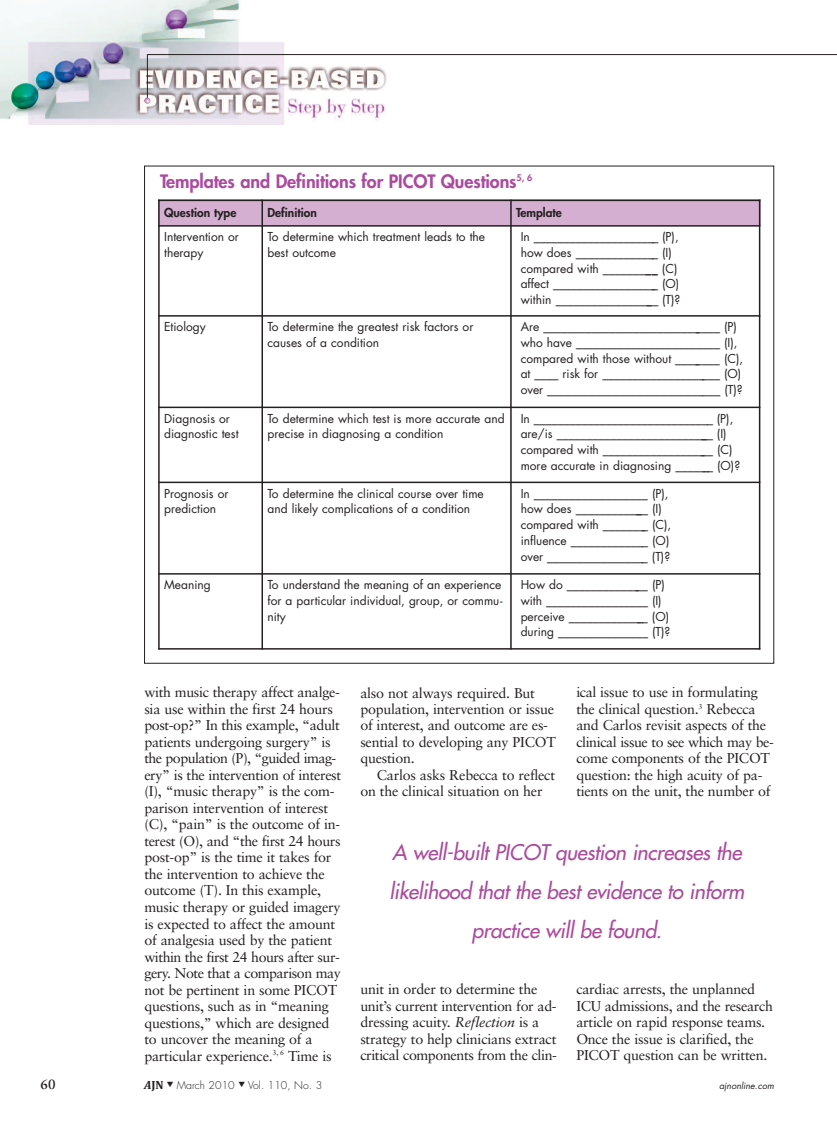
<style>
.page{position:relative;width:837px;height:1134px;background:#fff}
.page>*{position:absolute;margin:0;border:0;box-sizing:border-box;transform-origin:0 0}
.t1{font:italic 21px/39px "Futura";letter-spacing:-.015em;color:#aa4b9d;text-align:center}
.t2{font:800 18px "Futura";letter-spacing:-.005em;color:#aa4b9d}
.t3{font:14.25px/16.5px "Sabon";letter-spacing:-.015em;color:#231f20}
.t4{font:700 13.5px "Sabon";color:#231f20}
.t5{font:12px/15.8px "Futura";color:#231f20}
.t6{font:800 12px "Futura";color:#231f20}
.t7{font:300 10.5px "Futura";color:#231f20}
.t8{font:italic 9px "Futura";color:#231f20}
.s1{font-style:italic}
.s2{font-family:"Cambria";font-weight:700;font-style:italic;font-size:12px}
.s3{font-family:"Cambria";font-weight:700;font-size:12px}
</style>
<div class="page">
<img style="left:0;top:0;width:390px;height:125px">
<hr style="left:147px;top:54px;width:690px;height:1px;background:#231f20">
<hr style="left:147px;top:54px;width:1px;height:48px;background:#231f20">
<svg style="left:144px;top:98px;width:6px;height:5px"></svg>
<div style="left:158px;top:200px;width:104px;height:26px;background:#d4afd1"></div>
<div style="left:262px;top:200px;width:249px;height:26px;background:#d4afd1"></div>
<div style="left:511px;top:200px;width:249px;height:26px;background:#d4afd1"></div>
<hr style="left:158px;top:200px;width:2px;height:450px;background:#231f20">
<hr style="left:262px;top:200px;width:1px;height:450px;background:#231f20">
<hr style="left:510px;top:200px;width:2px;height:450px;background:#231f20">
<hr style="left:759px;top:200px;width:1px;height:450px;background:#231f20">
<hr style="left:158px;top:200px;width:602px;height:1px;background:#231f20">
<hr style="left:158px;top:225px;width:602px;height:2px;background:#231f20">
<hr style="left:158px;top:315px;width:602px;height:2px;background:#231f20">
<hr style="left:158px;top:407px;width:602px;height:1px;background:#231f20">
<hr style="left:158px;top:482px;width:602px;height:1px;background:#231f20">
<hr style="left:158px;top:573px;width:602px;height:2px;background:#231f20">
<hr style="left:158px;top:648px;width:602px;height:2px;background:#231f20">
<p class="t2" style="left:160px;top:173px;width:374px">Templates and Definitions for PICOT Questions<sup>5,</sup> <sup>6</sup></p>
<p class="t6" style="left:164px;top:206px;width:74px">Question type</p>
<p class="t6" style="left:268px;top:206px;width:51px">Definition</p>
<p class="t6" style="left:516px;top:206px;width:47px">Template</p>
<p class="t5" style="left:164px;top:230px;width:76px">Intervention or therapy</p>
<p class="t5" style="left:268px;top:230px;width:219px">To determine which treatment leads to the best outcome</p>
<p class="t5" style="left:521px;top:230px;width:161px">In _____________________ (P), how does ______________ (I) compared with _________ (C) affect __________________ (O) within _________________ (T)?</p>
<p class="t5" style="left:164px;top:320px;width:43px">Etiology</p>
<p class="t5" style="left:268px;top:320px;width:207px">To determine the greatest risk factors or causes of a condition</p>
<p class="t5" style="left:521px;top:320px;width:224px">Are ______________________________ (P) who have ________________________ (I), compared with those without ________ (C), at ____ risk for ____________________ (O) over _____________________________ (T)?</p>
<p class="t5" style="left:164px;top:411px;width:76px">Diagnosis or diagnostic test</p>
<p class="t5" style="left:268px;top:411px;width:239px">To determine which test is more accurate and precise in diagnosing a condition</p>
<p class="t5" style="left:521px;top:411px;width:221px">In ______________________________ (P), are/is __________________________ (I) compared with ___________________ (C) more accurate in diagnosing _______ (O)?</p>
<p class="t5" style="left:164px;top:486px;width:66px">Prognosis or prediction</p>
<p class="t5" style="left:268px;top:486px;width:218px">To determine the clinical course over time and likely complications of a condition</p>
<p class="t5" style="left:521px;top:486px;width:152px">In ___________________ (P), how does ____________ (I) compared with ________ (C), influence _____________ (O) over _________________ (T)?</p>
<p class="t5" style="left:164px;top:578px;width:48px">Meaning</p>
<p class="t5" style="left:268px;top:578px;width:237px;text-align:justify">To understand the meaning of an experience for a particular individual, group, or commu&shy;nity</p>
<p class="t5" style="left:521px;top:578px;width:151px">How do ______________ (P) with _________________ (I) perceive ______________ (O) during _______________ (T)?</p>
<p class="t3" style="left:144px;top:685px;width:198px">with music therapy affect analge&shy;sia use within the first 24 hours post-op?” In this example, “adult patients undergoing surgery” is the population (P), “guided imag&shy;ery” is the intervention of interest (I), “music therapy” is the com&shy;parison intervention of interest (C), “pain” is the outcome of in&shy;terest (O), and “the first 24 hours post-op” is the time it takes for the intervention to achieve the outcome (T). In this example, music therapy or guided imagery is expected to affect the amount of analgesia used by the patient within the first 24 hours after sur&shy;gery. Note that a comparison may not be pertinent in some PICOT questions, such as in “meaning questions,” which are designed to uncover the meaning of a particular experience.<sup>3,</sup> <sup>6</sup> Time is</p>
<p class="t3" style="left:360px;top:685px;width:197px">also not always required. But population, intervention or issue of interest, and outcome are es&shy;sential to developing any PICOT question.</p>
<p class="t3" style="left:360px;top:768px;width:196px;text-indent:16px">Carlos asks Rebecca to reflect on the clinical situation on her</p>
<p class="t3" style="left:576px;top:685px;width:199px">ical issue to use in formulating the clinical question.<sup>3</sup> Rebecca and Carlos revisit aspects of the clinical issue to see which may be&shy;come components of the PICOT question: the high acuity of pa&shy;tients on the unit, the number of</p>
<h1 class="t1" style="left:390px;top:834px;width:356px">A well-built PICOT question increases the likelihood that the best evidence to inform practice will be found.</h1>
<p class="t3" style="left:360px;top:982px;width:198px">unit in order to determine the unit’s current intervention for ad&shy;dressing acuity. <span class="s1">Reflection</span> is a strategy to help clinicians extract critical components from the clin-</p>
<p class="t3" style="left:576px;top:982px;width:198px">cardiac arrests, the unplanned<br>ICU admissions, and the research article on rapid response teams.<br>Once the issue is clarified, the<br>PICOT question can be written.</p>
<p class="t4" style="left:40px;top:1079px;width:17px">60</p>
<p class="t7" style="left:144px;top:1080px;width:180px"><span class="s2">A</span><span class="s3">JN</span> ▼ March 2010 ▼ Vol. 110, No. 3</p>
<p class="t8" style="left:719px;top:1082px;width:56px">ajnonline.com</p>
</div>
